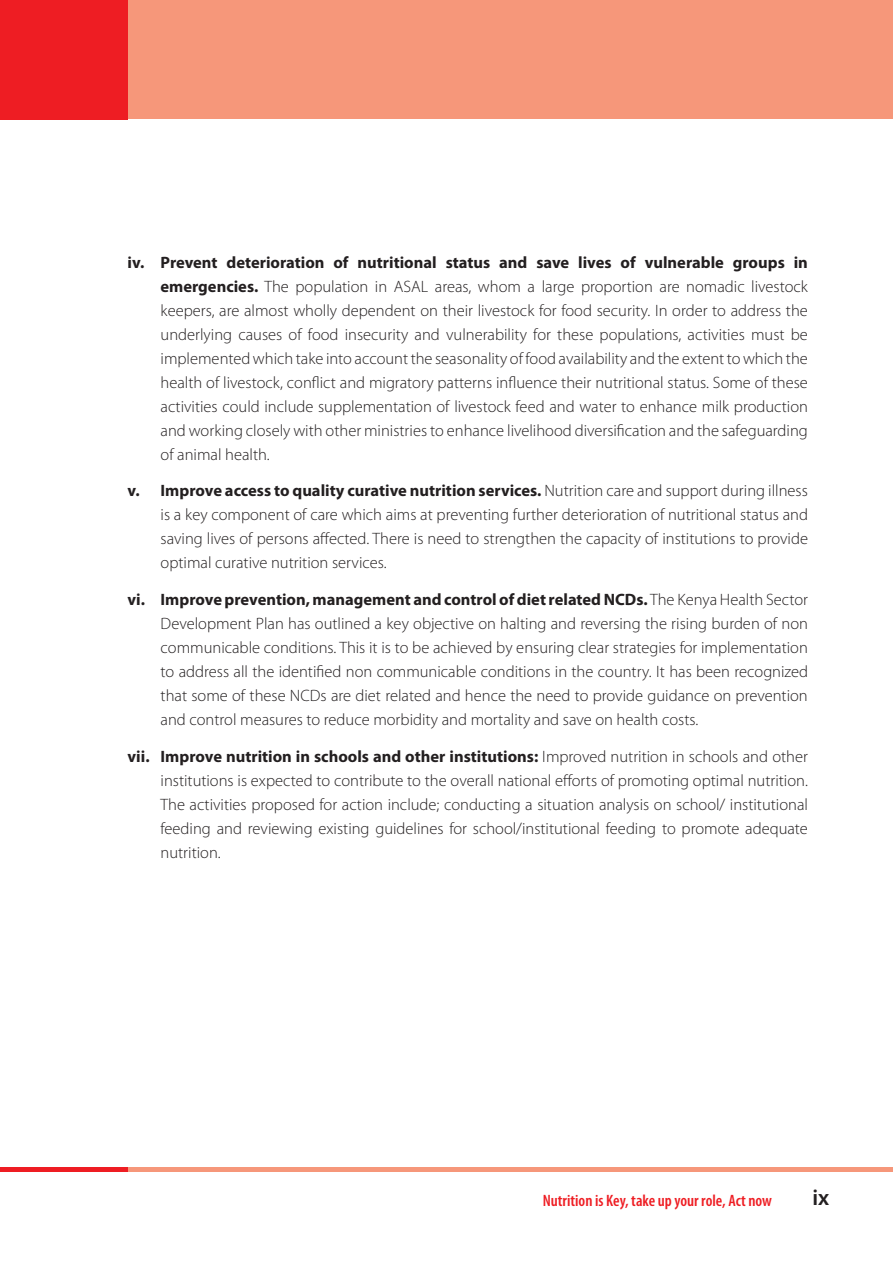
<style>
.page{position:relative;width:893px;height:1263px;background:#fff}
.page>*{position:absolute;margin:0;border:0;box-sizing:border-box;transform-origin:0 0}
.t1{font:600 22.5px "Myriad Pro";color:#231f20}
.t2{font:300 16.5px/24px "Myriad Pro";color:#231f20;text-align:justify}
.t3{font:600 condensed 16.5px "Myriad Pro";color:#ee1d23}
.s1{font-weight:700}
</style>
<div class="page">
<div style="left:94px;top:0;width:799px;height:119px;background:#f6977a"></div>
<hr style="left:94px;top:1168px;width:799px;height:4px;background:#f6977a">
<div style="left:0;top:0;width:128px;height:119px;background:#ee1d23"></div>
<hr style="left:0;top:1168px;width:128px;height:4px;background:#ee1d23">
<p class="t2" style="left:161px;top:250px;width:649px;text-indent:-33px"><span class="s1">iv. Prevent deterioration of nutritional status and save lives of vulnerable groups in emergencies.</span> The population in ASAL areas, whom a large proportion are nomadic livestock keepers, are almost wholly dependent on their livestock for food security. In order to address the underlying causes of food insecurity and vulnerability for these populations, activities must be implemented which take into account the seasonality of food availability and the extent to which the health of livestock, conflict and migratory patterns influence their nutritional status. Some of these activities could include supplementation of livestock feed and water to enhance milk production and working closely with other ministries to enhance livelihood diversification and the safeguarding of animal health.</p>
<p class="t2" style="left:161px;top:479px;width:649px;text-indent:-33px"><span class="s1">v. Improve access to quality curative nutrition services.</span> Nutrition care and support during illness is a key component of care which aims at preventing further deterioration of nutritional status and saving lives of persons affected. There is need to strengthen the capacity of institutions to provide optimal curative nutrition services.</p>
<p class="t2" style="left:161px;top:587px;width:649px;text-indent:-33px"><span class="s1">vi. Improve prevention, management and control of diet related NCDs.</span> The Kenya Health Sector Development Plan has outlined a key objective on halting and reversing the rising burden of non communicable conditions. This it is to be achieved by ensuring clear strategies for implementation to address all the identified non communicable conditions in the country. It has been recognized that some of these NCDs are diet related and hence the need to provide guidance on prevention and control measures to reduce morbidity and mortality and save on health costs.</p>
<p class="t2" style="left:161px;top:744px;width:649px;text-indent:-33px"><span class="s1">vii. Improve nutrition in schools and other institutions:</span> Improved nutrition in schools and other institutions is expected to contribute to the overall national efforts of promoting optimal nutrition.<br>The activities proposed for action include; conducting a situation analysis on school/ institutional feeding and reviewing existing guidelines for school/institutional feeding to promote adequate nutrition.</p>
<p class="t3" style="left:543px;top:1190px;width:231px">Nutrition is Key, take up your role, Act now</p>
<h1 class="t1" style="left:812px;top:1183px;width:18px">ix</h1>
</div>
